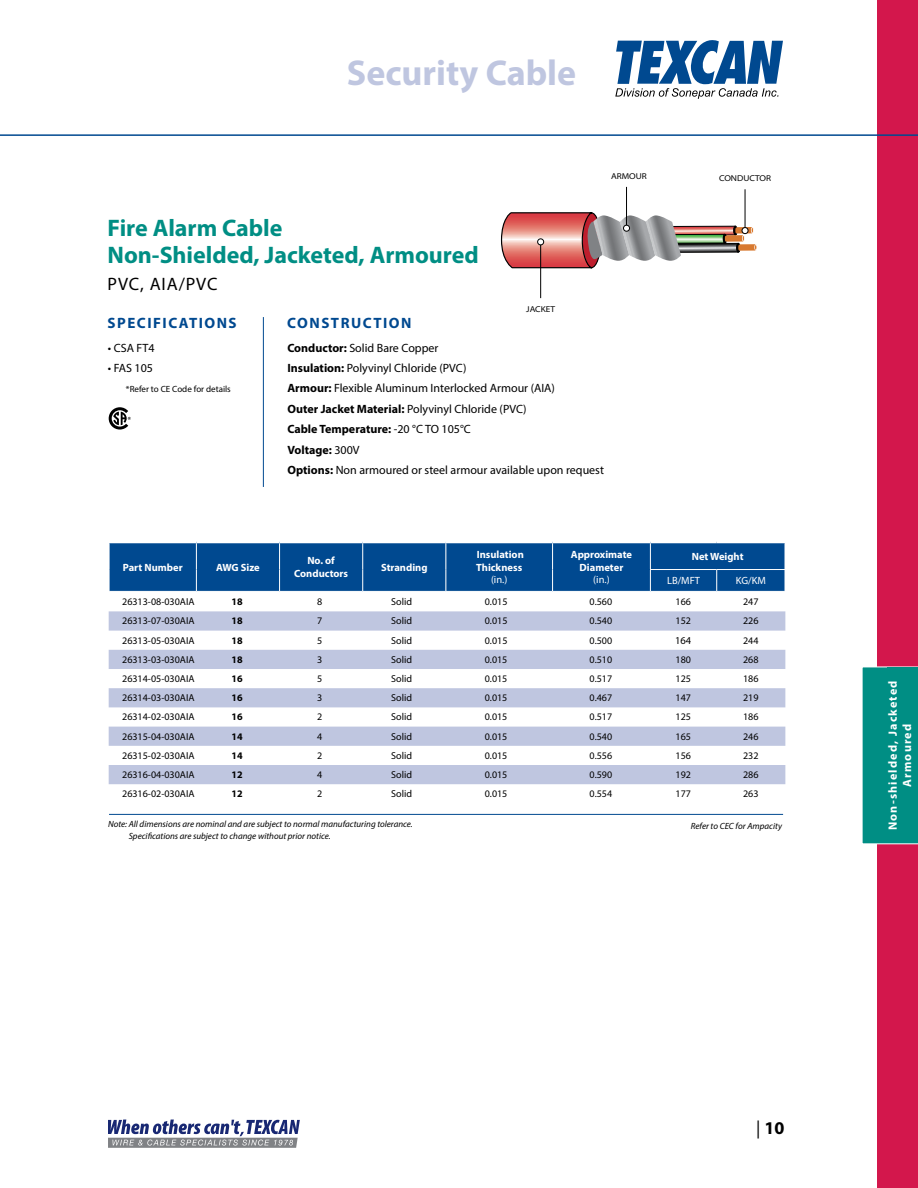
<style>
.page{position:relative;width:918px;height:1188px;background:#fff}
.page>*{position:absolute;margin:0;border:0;box-sizing:border-box;transform-origin:0 0}
.t1{font:700 36px "Myriad Pro";color:#bfc6e0}
.t2{font:700 24px/27px "Myriad Pro";color:#008e84}
.t3{font:18px "Myriad Pro";letter-spacing:.05em;color:#000}
.t4{font:700 18px "Myriad Pro";color:#000}
.t5{font:700 15px "Myriad Pro";letter-spacing:.1em;color:#004990}
.t6{font:14.25px "Myriad Pro";letter-spacing:.1em;color:#fff}
.t7{font:12px/20.4px "Myriad Pro";color:#000}
.t8{font:700 12px/14.4px "Myriad Pro";letter-spacing:.1em;color:#fff;text-align:center}
.t9{font:700 10.5px/12.8px "Myriad Pro";color:#fff;text-align:center}
.t10{font:10.5px "Myriad Pro";color:#fff}
.t11{font:10.5px "Myriad Pro";color:#000}
.t12{font:10.05px "Myriad Pro";color:#000}
.t13{font:700 10.05px "Myriad Pro";color:#000}
.t14{font:italic 9px/12px "Myriad Pro";color:#000}
.t15{font:9px "Myriad Pro";color:#000}
.t16{font:8.55px "Myriad MM 400 700";color:#000}
.s1{font-weight:700}
.s2{font-weight:400}
</style>
<div class="page">
<svg style="left:109px;top:407px;width:22px;height:23px"></svg>
<hr style="left:263px;top:317px;width:1px;height:170px;background:#004990">
<div style="left:878px;top:0;width:40px;height:1188px;background:#d3174c"></div>
<svg style="left:108px;top:1120px;width:192px;height:28px"></svg>
<svg style="left:615px;top:40px;width:168px;height:59px"></svg>
<hr style="left:0;top:134px;width:918px;height:2px;background:#004990">
<div style="left:862px;top:667px;width:56px;height:177px;background:#008e84"></div>
<div style="left:888px;top:668px;width:30px;height:175px;background:#008e84"></div>
<hr style="left:109px;top:814px;width:674px;height:1px;background:#004990">
<hr style="left:540px;top:242px;width:1px;height:56px;background:#000">
<svg style="left:500px;top:186px;width:257px;height:83px"></svg>
<div style="left:623px;top:225px;width:7px;height:7px;border:1px solid #000;border-radius:50%"></div>
<svg style="left:109px;top:542px;width:676px;height:49px;background:#094f94"></svg>
<hr style="left:717px;top:569px;width:68px;height:1px;background:#fff">
<svg style="left:109px;top:611px;width:676px;height:173px;fill:#bfc6e0"></svg>
<h1 class="t1" style="left:347px;top:50px;width:231px">Security Cable</h1>
<h2 class="t2" style="left:108px;top:214px;width:373px">Fire Alarm Cable<br>Non-Shielded, Jacketed, Armoured</h2>
<h3 class="t3" style="left:108px;top:273px;width:112px">PVC, AIA/PVC</h3>
<h3 class="t5" style="left:108px;top:313px;width:131px">SPECIFICATIONS</h3>
<h3 class="t5" style="left:287px;top:313px;width:126px">CONSTRUCTION</h3>
<p class="t16" style="left:526px;top:305px;width:30px">JACKET</p>
<p class="t16" style="left:611px;top:172px;width:37px">ARMOUR</p>
<p class="t7" style="left:108px;top:337px;width:48px">• CSA FT4</p>
<p class="t7" style="left:108px;top:358px;width:47px">• FAS 105</p>
<p class="t15" style="left:126px;top:384px;width:106px">*Refer to CE Code for details</p>
<p class="t7" style="left:287px;top:337px;width:318px"><span class="s1">Conductor:</span> Solid Bare Copper<br><span class="s1">Insulation:</span> Polyvinyl Chloride (PVC)<br><span class="s1">Armour:</span> Flexible Aluminum Interlocked Armour (AIA)<br><span class="s1">Outer Jacket Material:</span> Polyvinyl Chloride (PVC)<br><span class="s1">Cable Temperature:</span> -20 °C TO 105°C<br><span class="s1">Voltage:</span> 300V<br><span class="s1">Options:</span> Non armoured or steel armour available upon request</p>
<p class="t16" style="left:719px;top:174px;width:53px">CONDUCTOR</p>
<p class="t9" style="left:123px;top:560px;width:61px">Part Number</p>
<p class="t9" style="left:216px;top:560px;width:45px">AWG Size</p>
<p class="t9" style="left:294px;top:554px;width:55px">No. of<br>Conductors</p>
<p class="t9" style="left:381px;top:560px;width:48px">Stranding</p>
<p class="t9" style="left:476px;top:548px;width:49px;text-align:left">Insulation<br>Thickness</p>
<p class="t10" style="left:491px;top:573px;width:18px">(in.)</p>
<p class="t9" style="left:571px;top:548px;width:63px">Approximate<br>Diameter</p>
<p class="t10" style="left:593px;top:573px;width:18px">(in.)</p>
<p class="t9" style="left:692px;top:549px;width:53px">Net Weight</p>
<p class="t10" style="left:667px;top:574px;width:35px">LB/MFT</p>
<p class="t10" style="left:736px;top:574px;width:32px">KG/KM</p>
<p class="t12" style="left:122px;top:596px;width:74px">26313-08-030AIA</p>
<p class="t13" style="left:232px;top:595px;width:13px">18</p>
<p class="t12" style="left:317px;top:596px;width:7px">8</p>
<p class="t12" style="left:391px;top:596px;width:22px">Solid</p>
<p class="t12" style="left:485px;top:596px;width:24px">0.015</p>
<p class="t12" style="left:590px;top:596px;width:24px">0.560</p>
<p class="t12" style="left:676px;top:596px;width:17px">166</p>
<p class="t12" style="left:743px;top:596px;width:17px">247</p>
<p class="t12" style="left:122px;top:615px;width:74px">26313-07-030AIA</p>
<p class="t13" style="left:232px;top:614px;width:13px">18</p>
<p class="t12" style="left:317px;top:615px;width:7px">7</p>
<p class="t12" style="left:391px;top:615px;width:22px">Solid</p>
<p class="t12" style="left:485px;top:615px;width:24px">0.015</p>
<p class="t12" style="left:590px;top:615px;width:24px">0.540</p>
<p class="t12" style="left:676px;top:615px;width:17px">152</p>
<p class="t12" style="left:743px;top:615px;width:17px">226</p>
<p class="t12" style="left:122px;top:634px;width:74px">26313-05-030AIA</p>
<p class="t13" style="left:232px;top:634px;width:13px">18</p>
<p class="t12" style="left:317px;top:634px;width:7px">5</p>
<p class="t12" style="left:391px;top:634px;width:22px">Solid</p>
<p class="t12" style="left:485px;top:634px;width:24px">0.015</p>
<p class="t12" style="left:590px;top:634px;width:24px">0.500</p>
<p class="t11" style="left:675px;top:634px;width:18px">164</p>
<p class="t12" style="left:743px;top:634px;width:17px">244</p>
<p class="t12" style="left:122px;top:653px;width:74px">26313-03-030AIA</p>
<p class="t13" style="left:232px;top:653px;width:13px">18</p>
<p class="t12" style="left:317px;top:653px;width:7px">3</p>
<p class="t12" style="left:391px;top:653px;width:22px">Solid</p>
<p class="t12" style="left:485px;top:653px;width:24px">0.015</p>
<p class="t12" style="left:590px;top:653px;width:24px">0.510</p>
<p class="t12" style="left:676px;top:653px;width:17px">180</p>
<p class="t12" style="left:743px;top:653px;width:17px">268</p>
<p class="t12" style="left:122px;top:672px;width:74px">26314-05-030AIA</p>
<p class="t13" style="left:232px;top:672px;width:13px">16</p>
<p class="t12" style="left:317px;top:672px;width:7px">5</p>
<p class="t12" style="left:391px;top:672px;width:22px">Solid</p>
<p class="t12" style="left:485px;top:672px;width:24px">0.015</p>
<p class="t12" style="left:590px;top:672px;width:24px">0.517</p>
<p class="t12" style="left:676px;top:672px;width:17px">125</p>
<p class="t12" style="left:743px;top:672px;width:17px">186</p>
<p class="t12" style="left:122px;top:692px;width:74px">26314-03-030AIA</p>
<p class="t13" style="left:232px;top:691px;width:13px">16</p>
<p class="t12" style="left:317px;top:692px;width:7px">3</p>
<p class="t12" style="left:391px;top:692px;width:22px">Solid</p>
<p class="t12" style="left:485px;top:692px;width:24px">0.015</p>
<p class="t12" style="left:590px;top:692px;width:24px">0.467</p>
<p class="t12" style="left:676px;top:692px;width:17px">147</p>
<p class="t12" style="left:743px;top:692px;width:17px">219</p>
<p class="t12" style="left:122px;top:711px;width:74px">26314-02-030AIA</p>
<p class="t13" style="left:232px;top:710px;width:13px">16</p>
<p class="t12" style="left:317px;top:711px;width:7px">2</p>
<p class="t12" style="left:391px;top:711px;width:22px">Solid</p>
<p class="t12" style="left:485px;top:711px;width:24px">0.015</p>
<p class="t12" style="left:590px;top:711px;width:24px">0.517</p>
<p class="t12" style="left:676px;top:711px;width:17px">125</p>
<p class="t12" style="left:743px;top:711px;width:17px">186</p>
<p class="t12" style="left:122px;top:730px;width:74px">26315-04-030AIA</p>
<p class="t13" style="left:232px;top:730px;width:13px">14</p>
<p class="t12" style="left:317px;top:730px;width:7px">4</p>
<p class="t12" style="left:391px;top:730px;width:22px">Solid</p>
<p class="t12" style="left:485px;top:730px;width:24px">0.015</p>
<p class="t12" style="left:590px;top:730px;width:24px">0.540</p>
<p class="t12" style="left:676px;top:730px;width:17px">165</p>
<p class="t12" style="left:743px;top:730px;width:17px">246</p>
<p class="t12" style="left:122px;top:749px;width:74px">26315-02-030AIA</p>
<p class="t13" style="left:232px;top:749px;width:13px">14</p>
<p class="t12" style="left:317px;top:749px;width:7px">2</p>
<p class="t12" style="left:391px;top:749px;width:22px">Solid</p>
<p class="t12" style="left:485px;top:749px;width:24px">0.015</p>
<p class="t12" style="left:590px;top:749px;width:24px">0.556</p>
<p class="t12" style="left:676px;top:749px;width:17px">156</p>
<p class="t12" style="left:743px;top:749px;width:17px">232</p>
<p class="t12" style="left:122px;top:768px;width:74px">26316-04-030AIA</p>
<p class="t13" style="left:232px;top:768px;width:13px">12</p>
<p class="t12" style="left:317px;top:768px;width:7px">4</p>
<p class="t12" style="left:391px;top:768px;width:22px">Solid</p>
<p class="t12" style="left:485px;top:768px;width:24px">0.015</p>
<p class="t12" style="left:590px;top:768px;width:24px">0.590</p>
<p class="t12" style="left:676px;top:768px;width:17px">192</p>
<p class="t12" style="left:743px;top:768px;width:17px">286</p>
<p class="t12" style="left:122px;top:788px;width:74px">26316-02-030AIA</p>
<p class="t13" style="left:232px;top:787px;width:13px">12</p>
<p class="t12" style="left:317px;top:788px;width:7px">2</p>
<p class="t12" style="left:391px;top:788px;width:22px">Solid</p>
<p class="t12" style="left:485px;top:788px;width:24px">0.015</p>
<p class="t12" style="left:590px;top:788px;width:24px">0.554</p>
<p class="t12" style="left:676px;top:788px;width:17px">177</p>
<p class="t12" style="left:743px;top:788px;width:17px">263</p>
<p class="t14" style="left:129px;top:817px;width:286px;text-indent:-21px">Note: All dimensions are nominal and are subject to normal manufacturing tolerance.<br>Specifications are subject to change without prior notice.</p>
<p class="t14" style="left:691px;top:820px;width:93px">Refer to CEC for Ampacity</p>
<p class="t8" style="left:885px;top:830px;width:151px;rotate:-90deg">Non-shielded, Jacketed<br>Armoured</p>
<h3 class="t6" style="left:918px;top:721px;width:69px;rotate:90deg">CONTROL</h3>
<h3 class="t4" style="left:756px;top:1116px;width:30px"><span class="s2">|</span> 10</h3>
</div>
